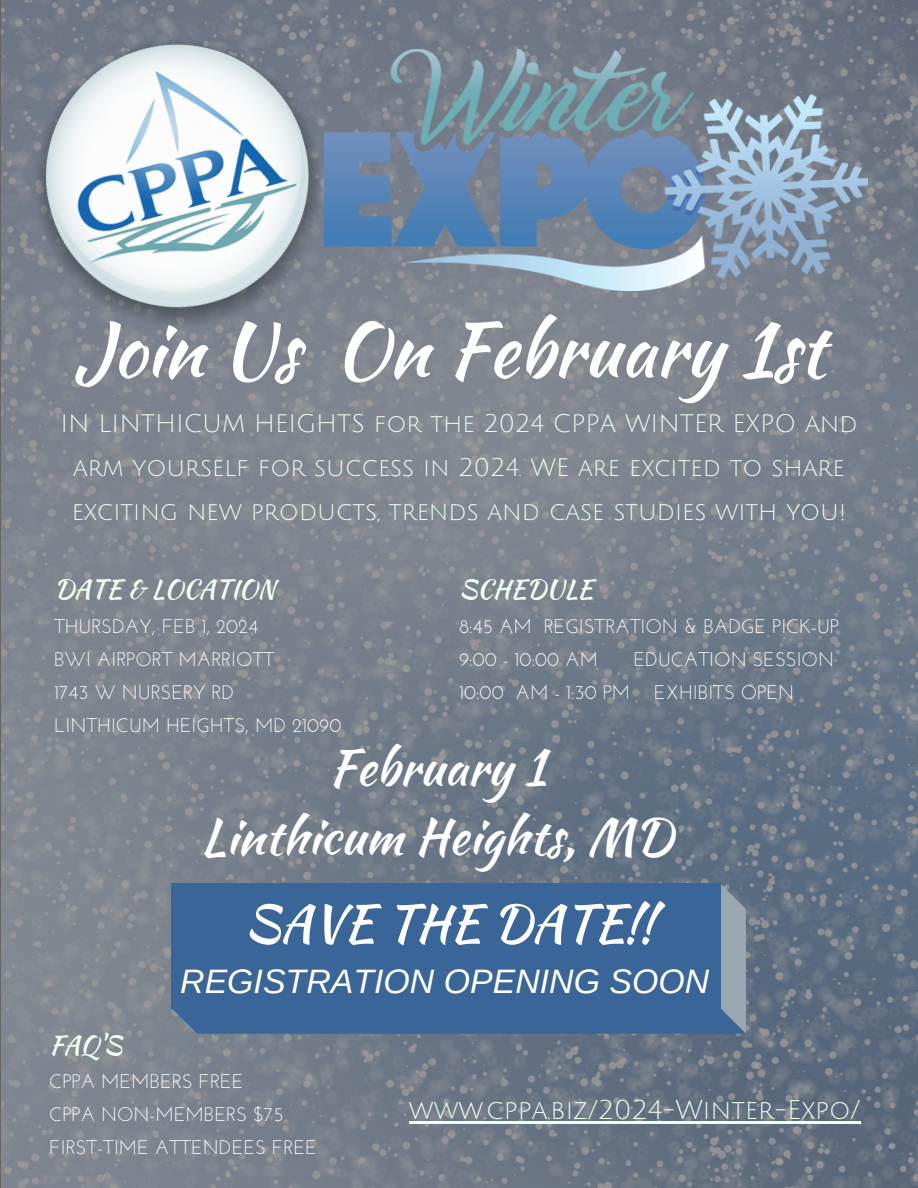
<style>
.page{position:relative;width:918px;height:1188px;background:#fff}
.page>*{position:absolute;margin:0;border:0;box-sizing:border-box;transform-origin:0 0}
.t1{font:74.7px "Kaushan Script";color:#fff}
.t2{font:50.4px "Kaushan Script";color:#fff}
.t3{font:49.8px "Kaushan Script";color:#fff}
.t4{font:italic 33.9px "Arimo";color:#fff}
.t5{font:26.4px "Julius Sans One";color:#edffef}
.t6{font:25.95px "Kaushan Script";color:#edffef}
.t7{font:24.6px/43.8px "Julius Sans One";color:#edffef;text-align:center}
.t8{font:19.65px "Josefin Sans";color:#fff}
</style>
<div class="page">
<img style="left:1px;top:0;width:917px;height:1188px">
<img style="left:1px;top:6px;width:357px;height:356px">
<img style="left:324px;top:50px;width:543px;height:240px">
<svg style="left:172px;top:884px;width:574px;height:150px;background:#4c719b"></svg>
<div style="left:172px;top:884px;width:549px;height:124px;background:#3a6598"></div>
<hr style="left:409px;top:1121px;width:451px;height:2px;background:#edffef">
<p class="t1" style="left:74px;top:295px;width:752px">Join Us On February 1st</p>
<p class="t7" style="left:60px;top:402px;width:799px">IN LINTHICUM HEIGHTS for the 2024 CPPA WINTER EXPO and arm yourself for success in 2024. WE are excited to share exciting new products, trends and case studies with you!</p>
<p class="t6" style="left:54px;top:570px;width:223px">DATE &amp; LOCATION</p>
<p class="t8" style="left:54px;top:618px;width:206px">THURSDAY, FEB 1, 2024</p>
<p class="t8" style="left:54px;top:651px;width:222px">BWI AIRPORT MARRIOTT</p>
<p class="t8" style="left:54px;top:684px;width:182px">1743 W NURSERY RD</p>
<p class="t8" style="left:54px;top:717px;width:289px">LINTHICUM HEIGHTS, MD 21090</p>
<p class="t6" style="left:459px;top:570px;width:136px">SCHEDULE</p>
<p class="t8" style="left:459px;top:618px;width:381px">8:45 AM REGISTRATION &amp; BADGE PICK-UP</p>
<p class="t8" style="left:459px;top:651px;width:141px">9:00 - 10:00 AM</p>
<p class="t8" style="left:633px;top:651px;width:202px">EDUCATION SESSION</p>
<p class="t8" style="left:459px;top:684px;width:337px">10:00 AM - 1:30 PM EXHIBITS OPEN</p>
<p class="t3" style="left:328px;top:731px;width:219px">February 1</p>
<p class="t3" style="left:201px;top:800px;width:473px">Linthicum Heights, MD</p>
<p class="t2" style="left:245px;top:886px;width:411px">SAVE THE DATE!!</p>
<p class="t4" style="left:180px;top:962px;width:531px">REGISTRATION OPENING SOON</p>
<p class="t6" style="left:49px;top:1026px;width:74px">FAQ'S</p>
<p class="t8" style="left:49px;top:1074px;width:196px">CPPA MEMBERS FREE</p>
<p class="t8" style="left:49px;top:1107px;width:236px">CPPA NON-MEMBERS $75</p>
<p class="t8" style="left:49px;top:1140px;width:269px">FIRST-TIME ATTENDEES FREE</p>
<p class="t5" style="left:409px;top:1096px;width:453px">www.cppa.biz/2024-Winter-Expo/</p>
</div>
